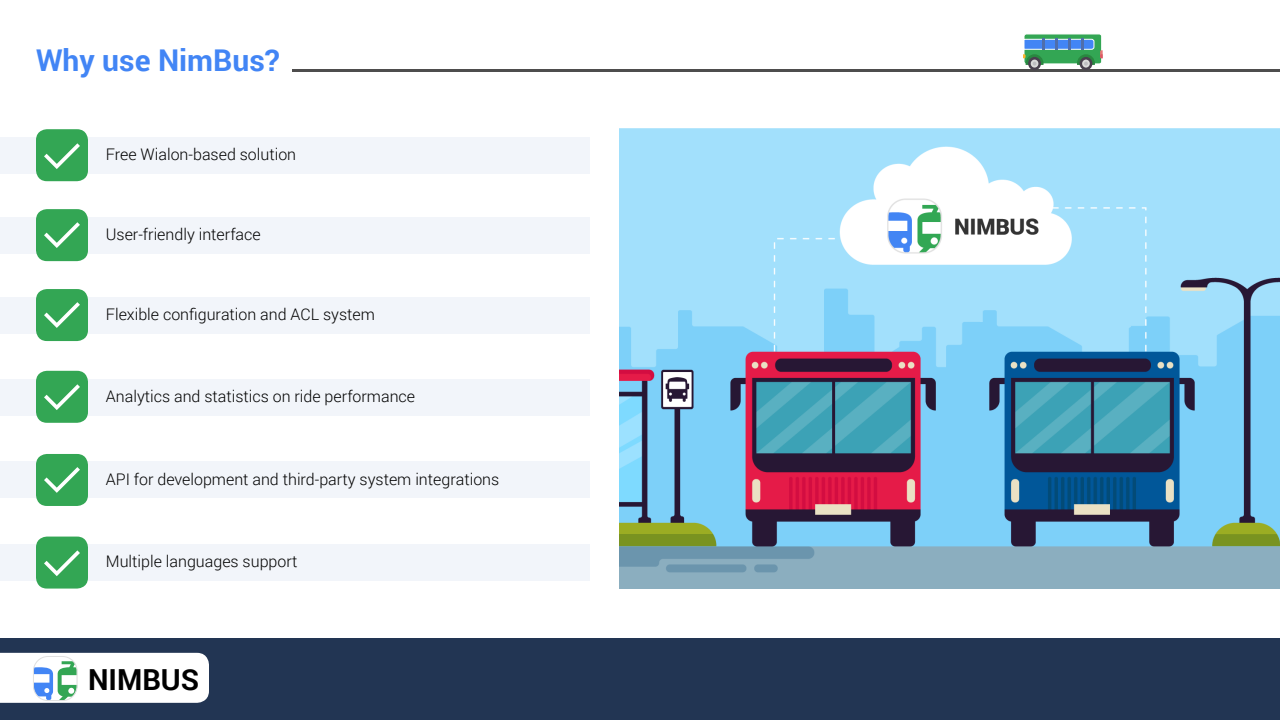
<style>
.page{position:relative;width:1280px;height:720px;background:#fff}
.page>*{position:absolute;margin:0;border:0;box-sizing:border-box;transform-origin:0 0}
.t1{font:700 30px "Roboto";color:#4285f5}
.t2{font:700 29px "Roboto";color:#000}
.t3{font:300 16px "Roboto";color:#000}
</style>
<div class="page">
<hr style="left:293px;top:69px;width:987px;height:2px;background:#4e4d4d">
<div style="left:0;top:638px;width:1280px;height:82px;background:#223553"></div>
<svg style="left:0;top:653px;width:209px;height:50px;background:#edf4f5"></svg>
<div style="left:1024px;top:34px;width:78px;height:30px;background:#33a654;border-radius:3px"></div>
<div style="left:1024px;top:33px;width:78px;height:31px;border:1px solid #fff;border-radius:3px"></div>
<svg style="left:1028px;top:57px;width:13px;height:13px"></svg>
<svg style="left:1080px;top:57px;width:12px;height:13px"></svg>
<svg style="left:1023px;top:38px;width:80px;height:28px"></svg>
<div style="left:0;top:137px;width:590px;height:37px;background:#f2f5fa"></div>
<div style="left:36px;top:129px;width:52px;height:52px;background:#33a654;border-radius:11px"></div>
<div style="left:0;top:217px;width:590px;height:37px;background:#f2f5fa"></div>
<div style="left:36px;top:209px;width:52px;height:52px;background:#33a654;border-radius:11px"></div>
<div style="left:0;top:297px;width:590px;height:37px;background:#f2f5fa"></div>
<div style="left:36px;top:289px;width:52px;height:52px;background:#33a654;border-radius:11px"></div>
<div style="left:0;top:379px;width:590px;height:37px;background:#f2f5fa"></div>
<div style="left:36px;top:371px;width:52px;height:52px;background:#33a654;border-radius:11px"></div>
<div style="left:0;top:461px;width:590px;height:37px;background:#f2f5fa"></div>
<div style="left:36px;top:454px;width:52px;height:52px;background:#33a654;border-radius:11px"></div>
<div style="left:0;top:544px;width:590px;height:37px;background:#f2f5fa"></div>
<div style="left:36px;top:537px;width:52px;height:52px;background:#33a654;border-radius:11px"></div>
<img style="left:619px;top:129px;width:661px;height:459px">
<svg style="left:44px;top:143px;width:36px;height:26px"></svg>
<svg style="left:44px;top:222px;width:36px;height:26px"></svg>
<svg style="left:44px;top:302px;width:36px;height:26px"></svg>
<svg style="left:44px;top:384px;width:36px;height:26px"></svg>
<svg style="left:44px;top:467px;width:36px;height:26px"></svg>
<svg style="left:44px;top:550px;width:36px;height:26px"></svg>
<h1 class="t1" style="left:36px;top:39px;width:245px">Why use NimBus?</h1>
<p class="t3" style="left:106px;top:143px;width:192px">Free Wialon-based solution</p>
<p class="t3" style="left:106px;top:223px;width:156px">User-friendly interface</p>
<p class="t3" style="left:106px;top:303px;width:271px">Flexible configuration and ACL system</p>
<p class="t3" style="left:106px;top:385px;width:311px">Analytics and statistics on ride performance</p>
<p class="t3" style="left:106px;top:468px;width:395px">API for development and third-party system integrations</p>
<p class="t3" style="left:106px;top:551px;width:193px">Multiple languages support</p>
<h2 class="t2" style="left:88px;top:659px;width:113px">NIMBUS</h2>
</div>
